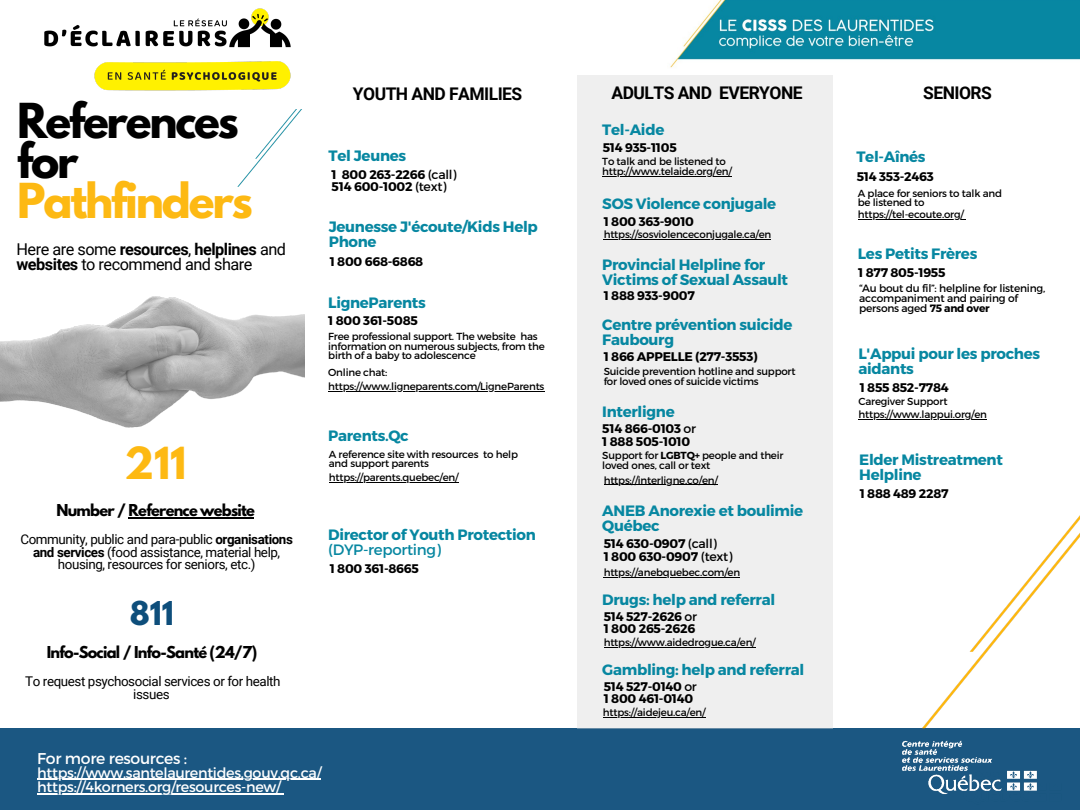
<style>
.page{position:relative;width:1080px;height:810px;background:#fff}
.page>*{position:absolute;margin:0;border:0;box-sizing:border-box;transform-origin:0 0}
.t1{font:700 42.69px/40.3px "League Spartan";letter-spacing:-.05em;color:#000}
.t2{font:700 42.69px "League Spartan";letter-spacing:-.05em;color:#fdb913}
.t3{font:700 39.19px "League Spartan";color:#fdb913}
.t4{font:700 29.12px "League Spartan";color:#0e4e7b}
.t5{font:700 17.44px "Roboto";letter-spacing:-.03em;color:#000}
.t6{font:16.31px/15.5px "Roboto";letter-spacing:-.03em;color:#000}
.t7{font:15.62px "Montserrat";letter-spacing:-.02em;color:#fff}
.t8{font:700 15px/15px "Montserrat";letter-spacing:-.02em;color:#0787a1}
.t9{font:15px "Montserrat";letter-spacing:-.02em;color:#0787a1}
.t10{font:700 14.56px "League Spartan";letter-spacing:-.05em;color:#000}
.t11{font:14.38px "Montserrat";letter-spacing:-.02em;color:#fff}
.t12{font:13.38px/12.6px "Roboto";letter-spacing:-.03em;color:#000;text-align:center}
.t13{font:700 12.5px "Montserrat";letter-spacing:-.02em;color:#000}
.t14{font:10.62px/10.3px "Montserrat";letter-spacing:-.02em;color:#000}
.t15{font:10.25px/9.9px "Montserrat";letter-spacing:-.02em;color:#000}
.s1{font-weight:700}
.s2{font-weight:400}
</style>
<div class="page">
<div style="left:0;top:729px;width:1080px;height:81px;background:#1b5782"></div>
<img style="left:0;top:296px;width:304px;height:132px">
<img style="left:902px;top:740px;width:135px;height:55px">
<img style="left:238px;top:109px;width:64px;height:77px">
<img style="left:883px;top:515px;width:197px;height:214px">
<img style="left:670px;top:0;width:410px;height:68px">
<div style="left:577px;top:75px;width:256px;height:654px;background:#efefef"></div>
<hr style="left:329px;top:482px;width:129px;height:1px;background:#000">
<hr style="left:328px;top:391px;width:216px;height:1px;background:#000">
<hr style="left:602px;top:176px;width:130px;height:1px;background:#000">
<hr style="left:604px;top:239px;width:167px;height:1px;background:#000">
<hr style="left:858px;top:219px;width:106px;height:1px;background:#000">
<hr style="left:859px;top:419px;width:128px;height:1px;background:#000">
<hr style="left:604px;top:647px;width:151px;height:1px;background:#000">
<hr style="left:603px;top:717px;width:102px;height:1px;background:#000">
<hr style="left:37px;top:779px;width:284px;height:1px;background:#fff">
<hr style="left:37px;top:793px;width:244px;height:1px;background:#fff">
<hr style="left:604px;top:485px;width:114px;height:1px;background:#000">
<hr style="left:129px;top:517px;width:125px;height:2px;background:#000">
<hr style="left:604px;top:577px;width:136px;height:1px;background:#000">
<img style="left:44px;top:8px;width:247px;height:83px">
<p class="t1" style="left:17px;top:106px;width:223px">References for</p>
<p class="t2" style="left:17px;top:180px;width:237px">Pathfinders</p>
<p class="t6" style="left:16px;top:242px;width:271px">Here are some <span class="s1">resources</span>, <span class="s1">helplines</span> and <span class="s1">websites</span> to recommend and share</p>
<p class="t3" style="left:125px;top:444px;width:63px">211</p>
<p class="t10" style="left:56px;top:503px;width:200px">Number / Reference website</p>
<p class="t12" style="left:20px;top:533px;width:274px">Community, public and para-public <span class="s1">organisations and services</span> (food assistance, material help, housing, resources for seniors, etc.)</p>
<p class="t4" style="left:130px;top:598px;width:46px">811</p>
<p class="t10" style="left:47px;top:645px;width:212px">Info-Social / Info-Santé (24/7)</p>
<p class="t12" style="left:25px;top:676px;width:257px">To request psychosocial services or for health issues</p>
<p class="t5" style="left:353px;top:83px;width:171px">YOUTH AND FAMILIES</p>
<p class="t5" style="left:612px;top:83px;width:193px">ADULTS AND EVERYONE</p>
<p class="t5" style="left:923px;top:83px;width:70px">SENIORS</p>
<p class="t8" style="left:329px;top:147px;width:79px">Tel Jeunes</p>
<p class="t13" style="left:332px;top:166px;width:126px">1 800 263-2266 <span class="s2">(call)</span></p>
<p class="t13" style="left:332px;top:179px;width:116px">514 600-1002 <span class="s2">(text)</span></p>
<p class="t8" style="left:329px;top:219px;width:211px">Jeunesse J'écoute/Kids Help<br>Phone</p>
<p class="t13" style="left:330px;top:253px;width:95px">1 800 668-6868</p>
<p class="t8" style="left:328px;top:295px;width:99px">LigneParents</p>
<p class="t13" style="left:328px;top:312px;width:91px">1 800 361-5085</p>
<p class="t15" style="left:328px;top:331px;width:218px">Free professional support. The website has information on numerous subjects, from the birth of a baby to adolescence</p>
<p class="t15" style="left:328px;top:367px;width:61px">Online chat:</p>
<p class="t15" style="left:328px;top:381px;width:218px">https://www.ligneparents.com/LigneParents</p>
<p class="t8" style="left:328px;top:427px;width:82px">Parents.Qc</p>
<p class="t15" style="left:329px;top:448px;width:191px">A reference site with resources to help and support parents</p>
<p class="t15" style="left:329px;top:472px;width:131px">https://parents.quebec/en/</p>
<p class="t8" style="left:328px;top:526px;width:209px">Director of Youth Protection</p>
<p class="t9" style="left:328px;top:540px;width:114px">(DYP-reporting)</p>
<p class="t13" style="left:330px;top:560px;width:91px">1 800 361-8665</p>
<p class="t8" style="left:602px;top:121px;width:64px">Tel-Aide</p>
<p class="t13" style="left:603px;top:140px;width:76px">514 935-1105</p>
<p class="t15" style="left:602px;top:156px;width:125px">To talk and be listened to</p>
<p class="t15" style="left:602px;top:166px;width:131px">http://www.telaide.org/en/</p>
<p class="t8" style="left:602px;top:195px;width:175px">SOS Violence conjugale</p>
<p class="t13" style="left:604px;top:214px;width:92px">1 800 363-9010</p>
<p class="t8" style="left:602px;top:256px;width:187px">Provincial Helpline for<br>Victims of Sexual Assault</p>
<p class="t13" style="left:604px;top:288px;width:93px">1 888 933-9007</p>
<p class="t15" style="left:604px;top:229px;width:169px">https://sosviolenceconjugale.ca/en</p>
<p class="t8" style="left:602px;top:316px;width:192px">Centre prévention suicide<br>Faubourg</p>
<p class="t13" style="left:604px;top:348px;width:155px">1 866 APPELLE (277-3553)</p>
<p class="t15" style="left:604px;top:366px;width:193px">Suicide prevention hotline and support for loved ones of suicide victims</p>
<p class="t8" style="left:602px;top:404px;width:74px">Interligne</p>
<p class="t13" style="left:602px;top:421px;width:95px">514 866-0103 <span class="s2">or</span></p>
<p class="t13" style="left:602px;top:433px;width:89px">1 888 505-1010</p>
<p class="t15" style="left:604px;top:474px;width:116px">https://interligne.co/en/</p>
<p class="t15" style="left:602px;top:450px;width:183px">Support for <span class="s1">LGBTQ+</span> people and their loved ones, call or text</p>
<p class="t8" style="left:602px;top:502px;width:202px">ANEB Anorexie et boulimie<br>Québec</p>
<p class="t13" style="left:604px;top:536px;width:115px">514 630-0907 <span class="s2">(call)</span></p>
<p class="t13" style="left:604px;top:548px;width:130px">1 800 630-0907 <span class="s2">(text)</span></p>
<p class="t15" style="left:604px;top:567px;width:138px">https://anebquebec.com/en</p>
<p class="t8" style="left:602px;top:591px;width:174px">Drugs: help and referral</p>
<p class="t15" style="left:604px;top:637px;width:153px">https://www.aidedrogue.ca/en/</p>
<p class="t13" style="left:604px;top:609px;width:95px">514 527-2626 <span class="s2">or</span></p>
<p class="t13" style="left:604px;top:621px;width:93px">1 800 265-2626</p>
<p class="t8" style="left:602px;top:662px;width:204px">Gambling: help and referral</p>
<p class="t15" style="left:603px;top:707px;width:104px">https://aidejeu.ca/en/</p>
<p class="t13" style="left:604px;top:679px;width:95px">514 527-0140 <span class="s2">or</span></p>
<p class="t13" style="left:604px;top:691px;width:91px">1 800 461-0140</p>
<p class="t8" style="left:856px;top:149px;width:71px">Tel-Aînés</p>
<p class="t13" style="left:857px;top:169px;width:78px">514 353-2463</p>
<p class="t15" style="left:858px;top:188px;width:146px">A place for seniors to talk and be listened to</p>
<p class="t15" style="left:858px;top:209px;width:107px">https://tel-ecoute.org/</p>
<p class="t8" style="left:858px;top:246px;width:121px">Les Petits Frères</p>
<p class="t13" style="left:858px;top:264px;width:89px">1 877 805-1955</p>
<p class="t14" style="left:859px;top:282px;width:188px">“Au bout du fil”: helpline for listening, accompaniment and pairing of persons aged <span class="s1">75 and over</span></p>
<p class="t8" style="left:859px;top:346px;width:183px">L'Appui pour les proches aidants</p>
<p class="t13" style="left:860px;top:380px;width:90px">1 855 852-7784</p>
<p class="t15" style="left:859px;top:396px;width:90px">Caregiver Support</p>
<p class="t15" style="left:859px;top:409px;width:130px">https://www.lappui.org/en</p>
<p class="t8" style="left:859px;top:451px;width:145px">Elder Mistreatment<br>Helpline</p>
<p class="t13" style="left:860px;top:486px;width:90px">1 888 489 2287</p>
<p class="t7" style="left:37px;top:748px;width:151px">For more resources :</p>
<p class="t11" style="left:37px;top:763px;width:286px">https://www.santelaurentides.gouv.qc.ca/</p>
<p class="t11" style="left:37px;top:777px;width:245px">https://4korners.org/resources-new/</p>
</div>
